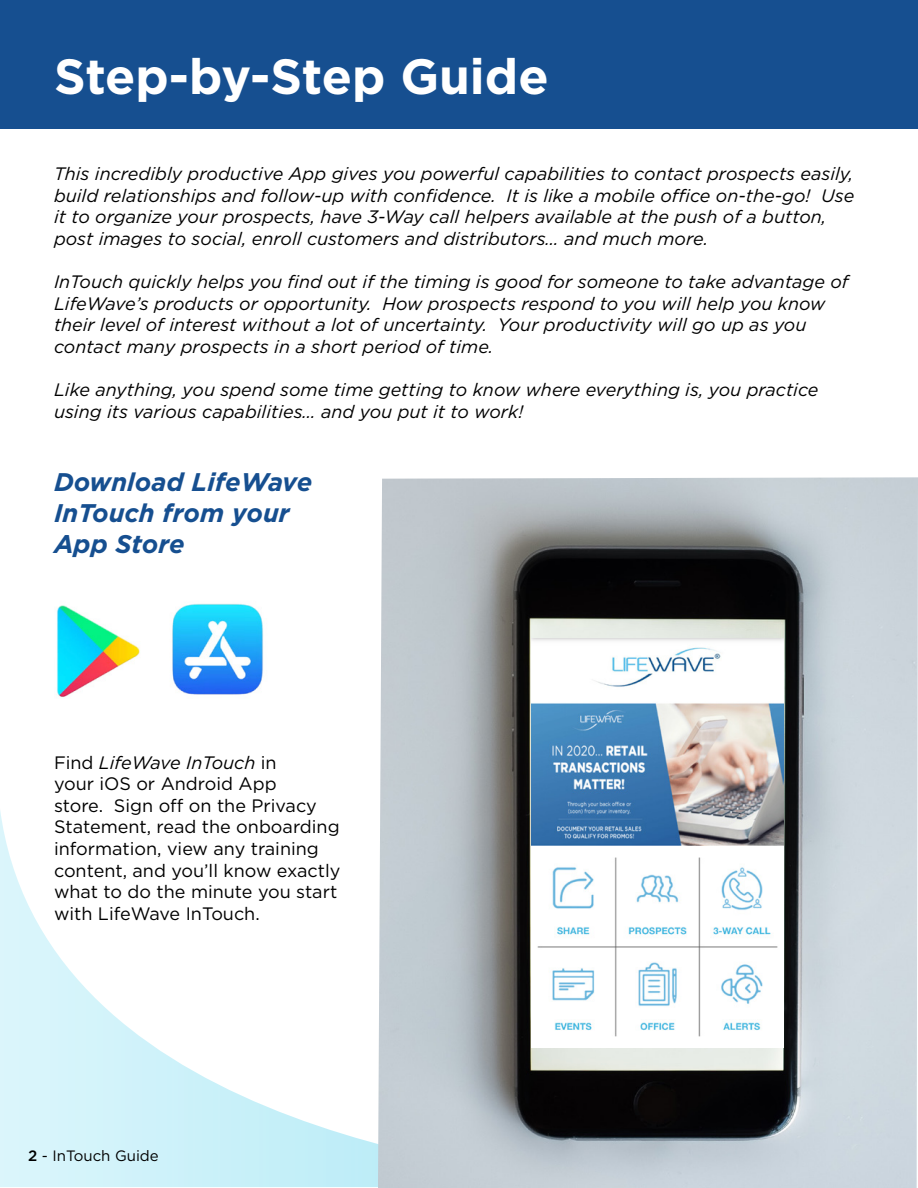
<style>
.page{position:relative;width:918px;height:1188px;background:#fff}
.page>*{position:absolute;margin:0;border:0;box-sizing:border-box;transform-origin:0 0}
.t1{font:700 49.5px "Gotham";color:#fff}
.t2{font:italic 700 25.5px/30.6px "Gotham";color:#164f90}
.t3{font:italic 18px/21.6px "Gotham";color:#000}
.t4{font:18px/21.6px "Gotham";color:#000}
.t5{font:15px "Gotham";color:#000}
.s1{font-style:italic}
.s2{font-weight:500}
</style>
<div class="page">
<div style="left:0;top:0;width:918px;height:129px;background:#164f90"></div>
<img style="left:0;top:811px;width:378px;height:376px">
<img style="left:57px;top:603px;width:207px;height:94px">
<img style="left:378px;top:477px;width:540px;height:711px">
<img style="left:532px;top:638px;width:251px;height:409px">
<h1 class="t1" style="left:54px;top:43px;width:496px">Step-by-Step Guide</h1>
<p class="t3" style="left:54px;top:162px;width:802px">This incredibly productive App gives you powerful capabilities to contact prospects easily, build relationships and follow-up with confidence. It is like a mobile office on-the-go! Use it to organize your prospects, have 3-Way call helpers available at the push of a button, post images to social, enroll customers and distributors… and much more.</p>
<p class="t3" style="left:54px;top:270px;width:796px">InTouch quickly helps you find out if the timing is good for someone to take advantage of LifeWave’s products or opportunity. How prospects respond to you will help you know their level of interest without a lot of uncertainty. Your productivity will go up as you contact many prospects in a short period of time.</p>
<p class="t3" style="left:54px;top:378px;width:766px">Like anything, you spend some time getting to know where everything is, you practice using its various capabilities… and you put it to work!</p>
<h2 class="t2" style="left:54px;top:467px;width:260px">Download LifeWave<br>InTouch from your<br>App Store</h2>
<p class="t4" style="left:54px;top:751px;width:288px">Find <span class="s1">LifeWave InTouch</span> in<br>your iOS or Android App<br>store. Sign off on the Privacy<br>Statement, read the onboarding information, view any training content, and you’ll know exactly what to do the minute you start with LifeWave InTouch.</p>
<p class="t5" style="left:28px;top:1146px;width:132px"><span class="s2">2</span> - InTouch Guide</p>
</div>
